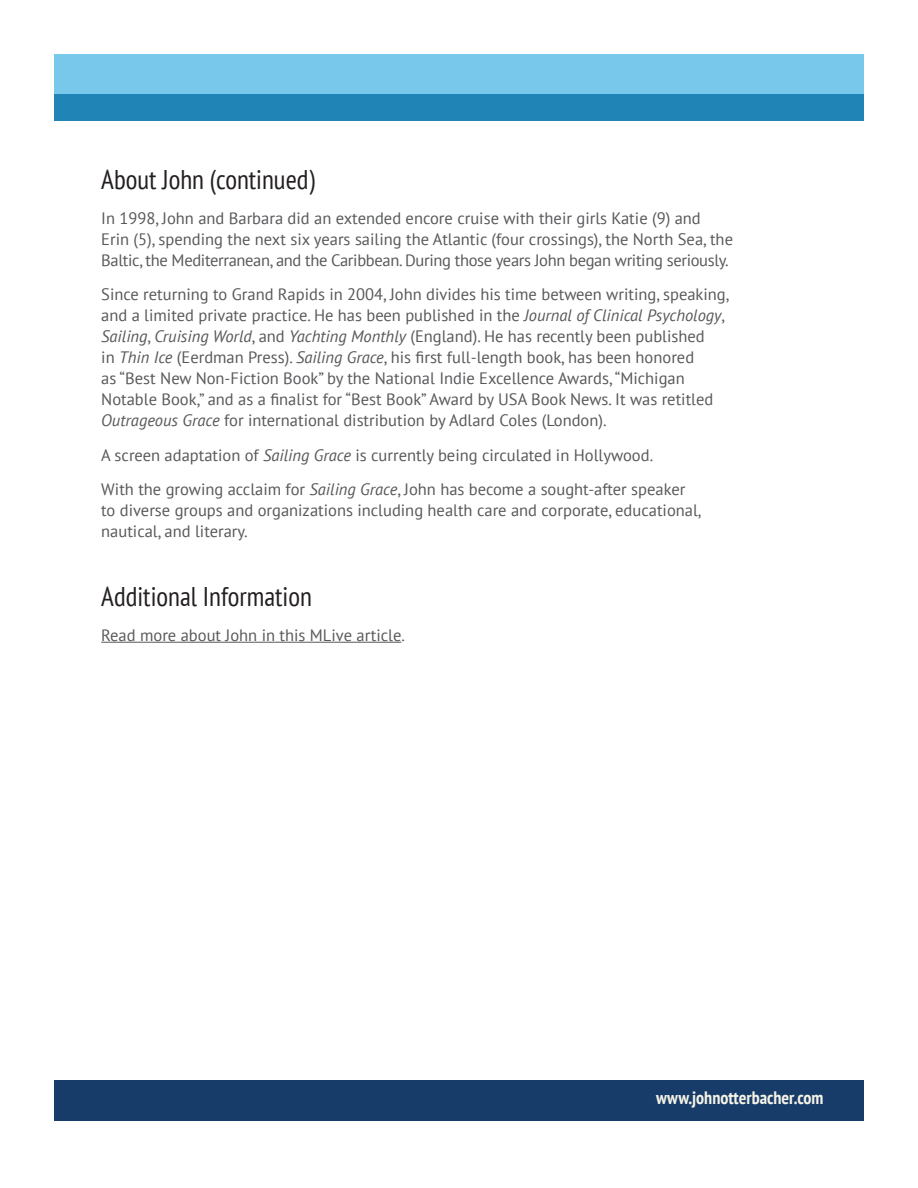
<style>
.page{position:relative;width:918px;height:1188px;background:#fff}
.page>*{position:absolute;margin:0;border:0;box-sizing:border-box;transform-origin:0 0}
.t1{font:condensed 27px "PT Sans";color:#231f20}
.t2{font:700 condensed 18px "PT Sans";color:#f6f3e7}
.t3{font:16.5px/21px "PT Sans";color:#57585a}
.s1{font-style:italic}
</style>
<div class="page">
<div style="left:54px;top:54px;width:810px;height:40px;background:#78c8ec"></div>
<div style="left:54px;top:94px;width:810px;height:28px;background:#2084b7"></div>
<div style="left:54px;top:1080px;width:810px;height:40px;background:#173c6a"></div>
<hr style="left:101px;top:642px;width:300px;height:1px;background:#57585a">
<p class="t1" style="left:101px;top:163px;width:215px">About John (continued)</p>
<p class="t3" style="left:101px;top:207px;width:633px">In 1998, John and Barbara did an extended encore cruise with their girls Katie (9) and<br>Erin (5), spending the next six years sailing the Atlantic (four crossings), the North Sea, the<br>Baltic, the Mediterranean, and the Caribbean. During those years John began writing seriously.</p>
<p class="t3" style="left:101px;top:284px;width:630px">Since returning to Grand Rapids in 2004, John divides his time between writing, speaking, and a limited private practice. He has been published in the <span class="s1">Journal of Clinical Psychology</span>, <span class="s1">Sailing</span>, <span class="s1">Cruising World</span>, and <span class="s1">Yachting Monthly</span> (England). He has recently been published<br>in <span class="s1">Thin Ice</span> (Eerdman Press). <span class="s1">Sailing Grace</span>, his first full-length book, has been honored<br>as “Best New Non-Fiction Book” by the National Indie Excellence Awards, “Michigan Notable Book,” and as a finalist for “Best Book” Award by USA Book News. It was retitled <span class="s1">Outrageous Grace</span> for international distribution by Adlard Coles (London).</p>
<p class="t3" style="left:101px;top:444px;width:553px">A screen adaptation of <span class="s1">Sailing Grace</span> is currently being circulated in Hollywood.</p>
<p class="t3" style="left:101px;top:479px;width:602px">With the growing acclaim for <span class="s1">Sailing Grace</span>, John has become a sought-after speaker to diverse groups and organizations including health care and corporate, educational, nautical, and literary.</p>
<p class="t1" style="left:101px;top:580px;width:212px">Additional Information</p>
<p class="t3" style="left:101px;top:624px;width:305px">Read more about John in this MLive article.</p>
<p class="t2" style="left:656px;top:1086px;width:169px">www.johnotterbacher.com</p>
</div>
